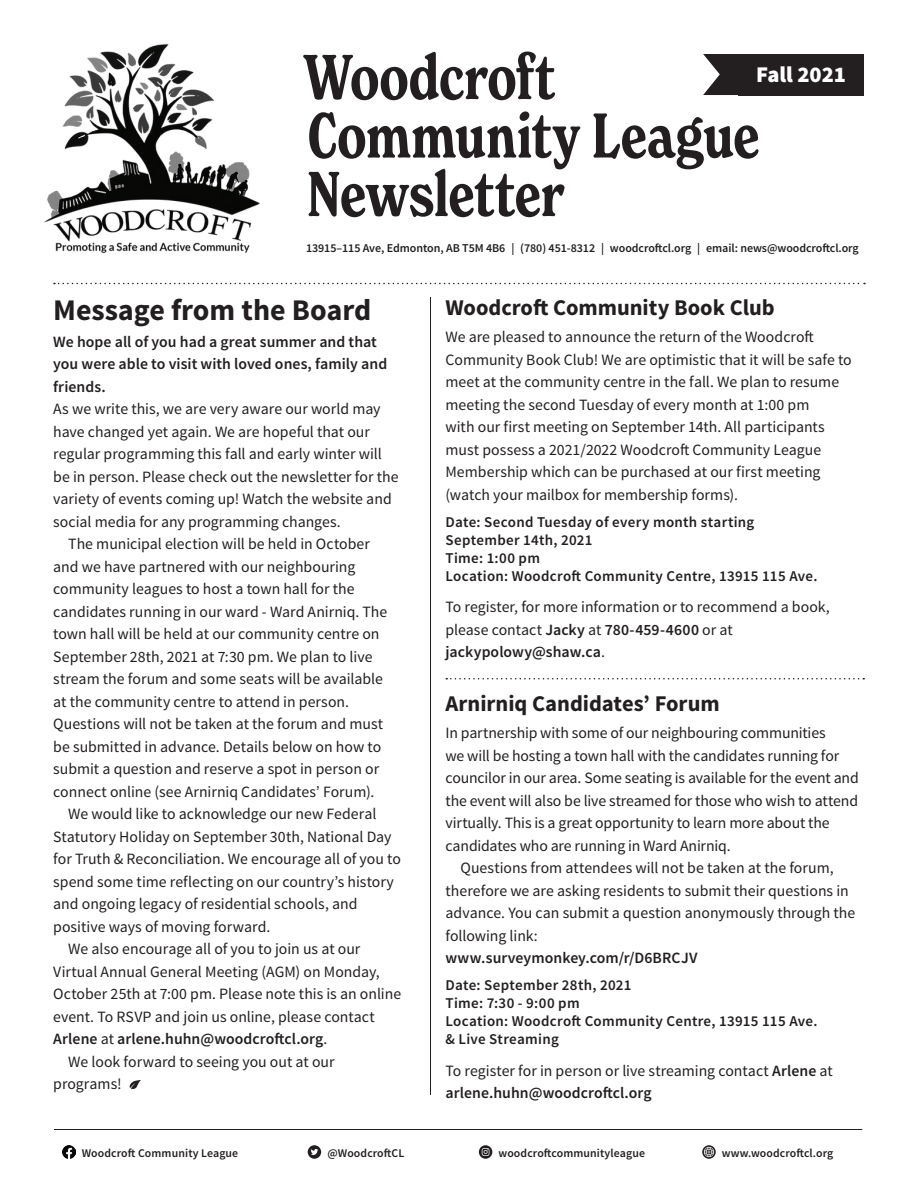
<style>
.page{position:relative;width:918px;height:1188px;background:#fff}
.page>*{position:absolute;margin:0;border:0;box-sizing:border-box;transform-origin:0 0}
.t1{font:700 30px "Source Sans Pro";letter-spacing:-.005em;color:#231f20}
.t2{font:700 22.5px "Source Sans Pro";letter-spacing:-.005em;color:#231f20}
.t3{font:900 22.5px "Source Sans Pro";color:#fff}
.t4{font:15.75px/22.5px "Source Sans Pro";color:#231f20}
.t5{font:600 15.75px/22.5px "Source Sans Pro";letter-spacing:.005em;color:#231f20}
.t6{font:600 15px/18px "Source Sans Pro";letter-spacing:.02em;color:#231f20}
.t7{font:600 12px "Source Sans Pro";letter-spacing:-.005em;color:#231f20}
.t8{font:600 11.85px "Source Sans Pro";letter-spacing:.01em;color:#231f20}
.s1{font-weight:400}
.s2{font-weight:600}
</style>
<div class="page">
<svg style="left:703px;top:54px;width:35px;height:41px"></svg>
<img style="left:44px;top:43px;width:216px;height:211px">
<svg style="left:446px;top:678px;width:418px;height:2px"></svg>
<svg style="left:309px;top:111px;width:450px;height:106px"></svg>
<svg style="left:303px;top:52px;width:252px;height:48px"></svg>
<div style="left:738px;top:54px;width:126px;height:41px;background:#231f20"></div>
<img style="left:62px;top:1145px;width:14px;height:14px">
<div style="left:308px;top:1145px;width:13px;height:14px;background:#231f20;border-radius:50%"></div>
<svg style="left:311px;top:1149px;width:7px;height:6px"></svg>
<svg style="left:479px;top:1145px;width:13px;height:14px"></svg>
<svg style="left:479px;top:1148px;width:13px;height:10px"></svg>
<svg style="left:702px;top:1145px;width:14px;height:14px"></svg>
<svg style="left:704px;top:1147px;width:10px;height:10px"></svg>
<hr style="left:54px;top:1129px;width:808px;height:1px;background:#231f20">
<svg style="left:54px;top:283px;width:811px;height:1px"></svg>
<hr style="left:430px;top:297px;width:1px;height:798px;background:#231f20">
<svg style="left:129px;top:1080px;width:12px;height:9px"></svg>
<h2 class="t3" style="left:756px;top:58px;width:91px">Fall 2021</h2>
<p class="t7" style="left:306px;top:240px;width:554px">13915–115 Ave, Edmonton, AB T5M 4B6 | (780) 451-8312 | woodcroftcl.org | email: news@woodcroftcl.org</p>
<h1 class="t1" style="left:53px;top:290px;width:320px">Message from the Board</h1>
<p class="t5" style="left:53px;top:330px;width:336px">We hope all of you had a great summer and that you were able to visit with loved ones, family and friends.</p>
<p class="t4" style="left:53px;top:398px;width:329px">As we write this, we are very aware our world may</p>
<p class="t4" style="left:53px;top:420px;width:318px">have changed yet again. We are hopeful that our</p>
<p class="t4" style="left:53px;top:443px;width:330px">regular programming this fall and early winter will</p>
<p class="t4" style="left:53px;top:465px;width:347px">be in person. Please check out the newsletter for the</p>
<p class="t4" style="left:53px;top:488px;width:340px">variety of events coming up! Watch the website and</p>
<p class="t4" style="left:53px;top:510px;width:289px">social media for any programming changes.</p>
<p class="t4" style="left:68px;top:533px;width:303px">The municipal election will be held in October</p>
<p class="t4" style="left:53px;top:555px;width:304px">and we have partnered with our neighbouring</p>
<p class="t4" style="left:53px;top:578px;width:303px">community leagues to host a town hall for the</p>
<p class="t4" style="left:53px;top:600px;width:336px">candidates running in our ward - Ward Anirniq. The</p>
<p class="t4" style="left:53px;top:623px;width:328px">town hall will be held at our community centre on</p>
<p class="t4" style="left:53px;top:645px;width:321px">September 28th, 2021 at 7:30 pm. We plan to live</p>
<p class="t4" style="left:53px;top:668px;width:331px">stream the forum and some seats will be available</p>
<p class="t4" style="left:53px;top:690px;width:297px">at the community centre to attend in person.</p>
<p class="t4" style="left:53px;top:713px;width:331px">Questions will not be taken at the forum and must</p>
<p class="t4" style="left:53px;top:735px;width:329px">be submitted in advance. Details below on how to</p>
<p class="t4" style="left:53px;top:758px;width:328px">submit a question and reserve a spot in person or</p>
<p class="t4" style="left:53px;top:780px;width:323px">connect online (see Arnirniq Candidates’ Forum).</p>
<p class="t4" style="left:68px;top:803px;width:310px">We would like to acknowledge our new Federal</p>
<p class="t4" style="left:53px;top:825px;width:340px">Statutory Holiday on September 30th, National Day</p>
<p class="t4" style="left:53px;top:848px;width:349px">for Truth &amp; Reconciliation. We encourage all of you to</p>
<p class="t4" style="left:53px;top:870px;width:342px">spend some time reflecting on our country’s history</p>
<p class="t4" style="left:53px;top:893px;width:306px">and ongoing legacy of residential schools, and</p>
<p class="t4" style="left:53px;top:915px;width:219px">positive ways of moving forward.</p>
<p class="t4" style="left:68px;top:938px;width:294px">We also encourage all of you to join us at our</p>
<p class="t4" style="left:53px;top:960px;width:328px">Virtual Annual General Meeting (AGM) on Monday,</p>
<p class="t4" style="left:53px;top:983px;width:349px">October 25th at 7:00 pm. Please note this is an online</p>
<p class="t4" style="left:53px;top:1005px;width:323px">event. To RSVP and join us online, please contact</p>
<p class="t5" style="left:53px;top:1028px;width:276px">Arlene <span class="s1">at</span> arlene.huhn@woodcroftcl.org<span class="s1">.</span></p>
<p class="t4" style="left:68px;top:1051px;width:268px">We look forward to seeing you out at our</p>
<p class="t4" style="left:53px;top:1073px;width:70px">programs!</p>
<h2 class="t2" style="left:446px;top:293px;width:331px">Woodcroft Community Book Club</h2>
<p class="t4" style="left:446px;top:326px;width:408px">We are pleased to announce the return of the Woodcroft Community Book Club! We are optimistic that it will be safe to meet at the community centre in the fall. We plan to resume meeting the second Tuesday of every month at 1:00 pm<br>with our first meeting on September 14th. All participants must possess a 2021/2022 Woodcroft Community League Membership which can be purchased at our first meeting (watch your mailbox for membership forms).</p>
<p class="t6" style="left:446px;top:513px;width:373px">Date: Second Tuesday of every month starting September 14th, 2021<br>Time: 1:00 pm<br>Location: Woodcroft Community Centre, 13915 115 Ave.</p>
<p class="t4" style="left:446px;top:596px;width:386px">To register, for more information or to recommend a book, please contact <span class="s2">Jacky</span> at <span class="s2">780-459-4600</span> or at <span class="s2">jackypolowy@shaw.ca</span>.</p>
<h2 class="t2" style="left:446px;top:689px;width:276px">Arnirniq Candidates’ Forum</h2>
<p class="t4" style="left:446px;top:722px;width:382px">In partnership with some of our neighbouring communities</p>
<p class="t4" style="left:446px;top:744px;width:395px">we will be hosting a town hall with the candidates running for</p>
<p class="t4" style="left:446px;top:767px;width:415px">councilor in our area. Some seating is available for the event and</p>
<p class="t4" style="left:446px;top:789px;width:414px">the event will also be live streamed for those who wish to attend</p>
<p class="t4" style="left:446px;top:812px;width:386px">virtually. This is a great opportunity to learn more about the</p>
<p class="t4" style="left:446px;top:834px;width:287px">candidates who are running in Ward Anirniq.</p>
<p class="t4" style="left:460px;top:857px;width:375px">Questions from attendees will not be taken at the forum,</p>
<p class="t4" style="left:446px;top:879px;width:405px">therefore we are asking residents to submit their questions in</p>
<p class="t4" style="left:446px;top:902px;width:411px">advance. You can submit a question anonymously through the</p>
<p class="t4" style="left:446px;top:924px;width:94px">following link:</p>
<p class="t5" style="left:446px;top:947px;width:254px">www.surveymonkey.com/r/D6BRCJV</p>
<p class="t6" style="left:446px;top:976px;width:373px">Date: September 28th, 2021<br>Time: 7:30 - 9:00 pm<br>Location: Woodcroft Community Centre, 13915 115 Ave. &amp; Live Streaming</p>
<p class="t4" style="left:446px;top:1059px;width:389px">To register for in person or live streaming contact <span class="s2">Arlene</span> at <span class="s2">arlene.huhn@woodcroftcl.org</span></p>
<p class="t8" style="left:82px;top:1145px;width:158px">Woodcroft Community League</p>
<p class="t8" style="left:327px;top:1145px;width:79px">@WoodcroftCL</p>
<p class="t8" style="left:498px;top:1145px;width:148px">woodcroftcommunityleague</p>
<p class="t8" style="left:722px;top:1145px;width:113px">www.woodcroftcl.org</p>
</div>
